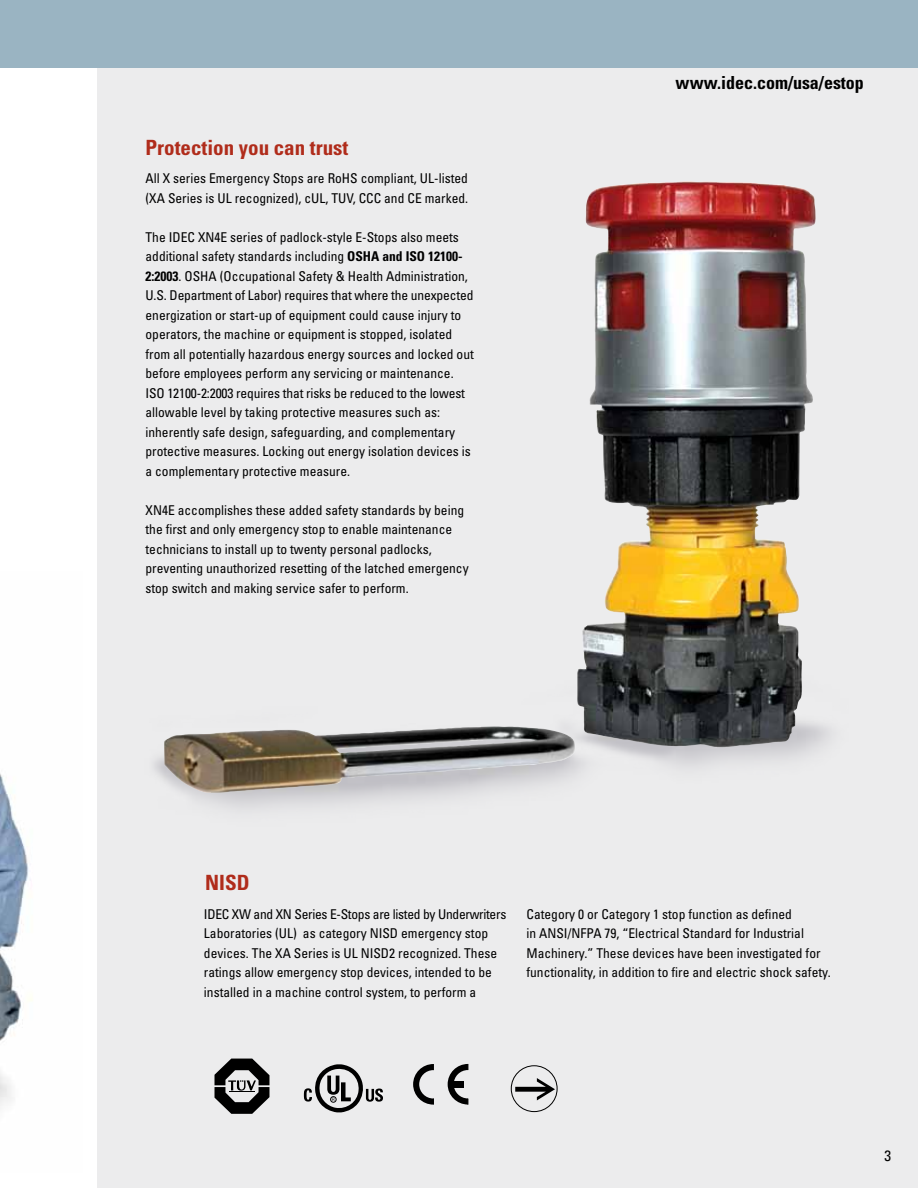
<style>
.page{position:relative;width:918px;height:1188px;background:#fff}
.page>*{position:absolute;margin:0;border:0;box-sizing:border-box;transform-origin:0 0}
.t1{font:700 condensed 21px "Univers LT Std";color:#b02c1b}
.t2{font:700 condensed 18px "Univers LT Std";color:#000}
.t3{font:condensed 15px "Univers LT Std";color:#000}
.t4{font:condensed 13.5px/19.5px "Univers LT Std";color:#000}
.t5{font:4.65px "Univers LT Std";color:#000}
.s1{font-weight:700}
</style>
<div class="page">
<div style="left:0;top:0;width:918px;height:68px;background:#9ab4c2"></div>
<img style="left:0;top:773px;width:32px;height:333px">
<div style="left:97px;top:68px;width:821px;height:1120px;background:#ececed"></div>
<img style="left:164px;top:726px;width:412px;height:68px">
<svg style="left:215px;top:1059px;width:54px;height:55px"></svg>
<div style="left:511px;top:1065px;width:47px;height:47px;border:1px solid #000;border-radius:50%"></div>
<svg style="left:515px;top:1078px;width:40px;height:22px"></svg>
<svg style="left:304px;top:1064px;width:79px;height:48px"></svg>
<svg style="left:413px;top:1064px;width:21px;height:41px"></svg>
<svg style="left:448px;top:1064px;width:21px;height:41px"></svg>
<div style="left:453px;top:1081px;width:11px;height:6px;background:#000"></div>
<img style="left:575px;top:182px;width:229px;height:566px">
<h1 class="t1" style="left:146px;top:135px;width:204px">Protection you can trust</h1>
<p class="t4" style="left:146px;top:169px;width:324px">All X series Emergency Stops are RoHS compliant, UL-listed (XA Series is UL recognized), cUL, TUV, CCC and CE marked.</p>
<p class="t4" style="left:146px;top:227px;width:330px">The IDEC XN4E series of padlock-style E-Stops also meets additional safety standards including <span class="s1">OSHA and ISO 12100- 2:2003</span>. OSHA (Occupational Safety &amp; Health Administration, U.S. Department of Labor) requires that where the unexpected energization or start-up of equipment could cause injury to operators, the machine or equipment is stopped, isolated from all potentially hazardous energy sources and locked out before employees perform any servicing or maintenance.<br>ISO 12100-2:2003 requires that risks be reduced to the lowest allowable level by taking protective measures such as: inherently safe design, safeguarding, and complementary protective measures. Locking out energy isolation devices is a complementary protective measure.</p>
<p class="t4" style="left:146px;top:500px;width:325px">XN4E accomplishes these added safety standards by being the first and only emergency stop to enable maintenance technicians to install up to twenty personal padlocks, preventing unauthorized resetting of the latched emergency stop switch and making service safer to perform.</p>
<h2 class="t2" style="left:676px;top:71px;width:190px">www.idec.com/usa/estop</h2>
<h1 class="t1" style="left:205px;top:869px;width:46px">NISD</h1>
<p class="t4" style="left:204px;top:904px;width:304px">IDEC XW and XN Series E-Stops are listed by Underwriters Laboratories (UL) as category NISD emergency stop devices. The XA Series is UL NISD2 recognized. These ratings allow emergency stop devices, intended to be installed in a machine control system, to perform a</p>
<p class="t4" style="left:526px;top:904px;width:306px">Category 0 or Category 1 stop function as defined<br>in ANSI/NFPA 79, “Electrical Standard for Industrial Machinery.” These devices have been investigated for functionality, in addition to fire and electric shock safety.</p>
<p class="t5" style="left:332px;top:1097px;width:5px">R</p>
<p class="t3" style="left:884px;top:1146px;width:8px">3</p>
</div>
